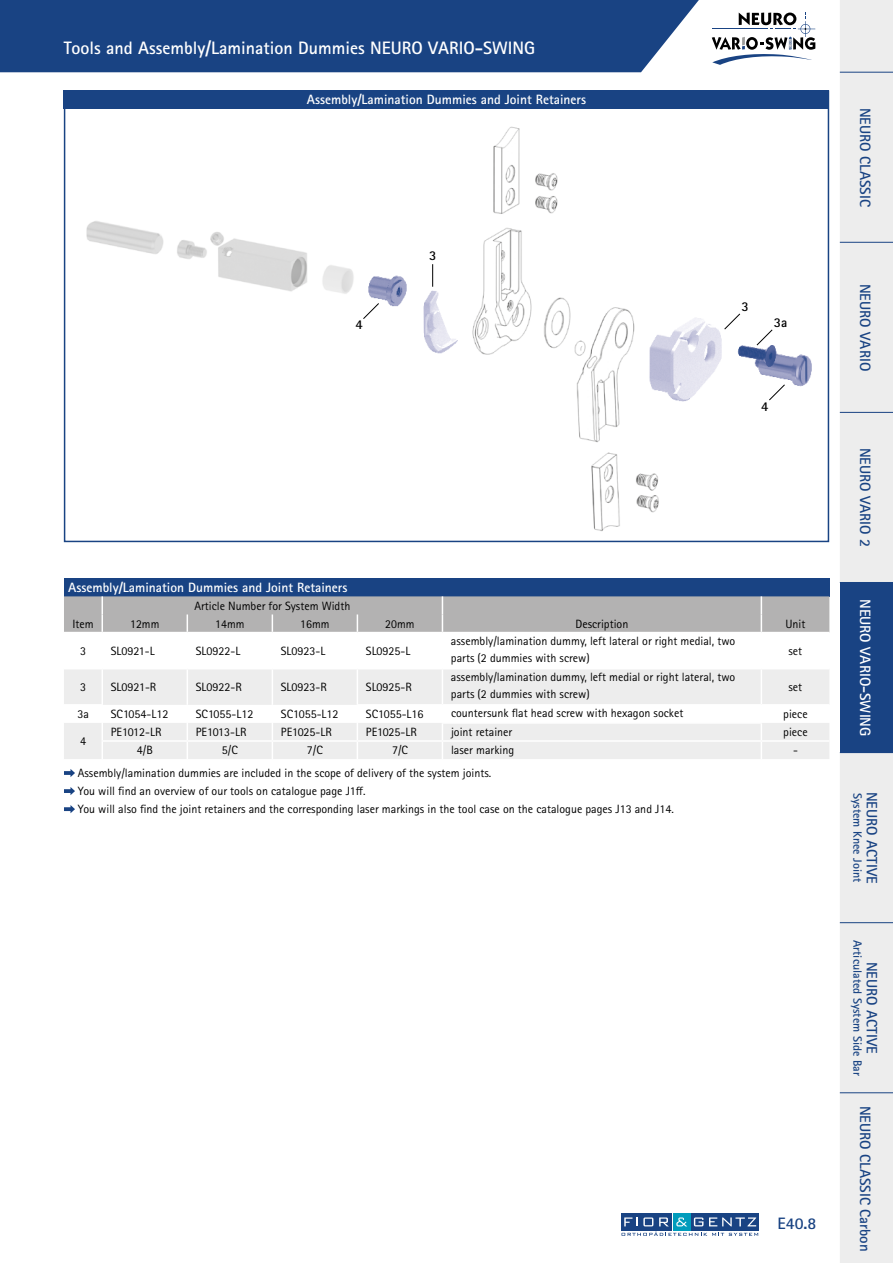
<style>
.page{position:relative;width:893px;height:1263px;background:#fff}
.page>*{position:absolute;margin:0;border:0;box-sizing:border-box;transform-origin:0 0}
.t1{font:700 18px "Rotis Sans Serif Pro";color:#fff}
.t2{font:700 16.5px "Rotis Sans Serif Pro";color:#194383}
.t3{font:700 15px "Rotis Sans Serif Pro";color:#194383}
.t4{font:700 15px "Rotis Sans Serif Pro";color:#fff}
.t5{font:700 13.5px "Rotis Sans Serif Pro";color:#fff}
.t6{font:700 13.5px "Rotis Sans Serif Pro";color:#000}
.t7{font:12px/16.5px "Rotis Sans Serif Pro";color:#000}
.t8{font:700 12px "Rotis Sans Serif Pro";color:#194383}
</style>
<div class="page">
<img style="left:433px;top:126px;width:226px;height:405px">
<img style="left:643px;top:315px;width:169px;height:95px">
<img style="left:368px;top:269px;width:93px;height:103px">
<svg style="left:86px;top:221px;width:268px;height:73px"></svg>
<svg style="left:724px;top:313px;width:17px;height:17px"></svg>
<svg style="left:756px;top:329px;width:17px;height:17px"></svg>
<svg style="left:432px;top:264px;width:1px;height:23px"></svg>
<svg style="left:363px;top:302px;width:17px;height:18px"></svg>
<svg style="left:768px;top:384px;width:18px;height:17px"></svg>
<svg style="left:712px;top:13px;width:103px;height:52px"></svg>
<div style="left:673px;top:1213px;width:17px;height:17px;background:#009cbc"></div>
<div style="left:692px;top:1213px;width:67px;height:17px;background:#194383"></div>
<div style="left:621px;top:1213px;width:50px;height:17px;background:#194383"></div>
<svg style="left:621px;top:1232px;width:137px;height:4px"></svg>
<svg style="left:676px;top:1217px;width:11px;height:9px"></svg>
<svg style="left:694px;top:1217px;width:9px;height:9px"></svg>
<svg style="left:709px;top:1217px;width:47px;height:9px"></svg>
<svg style="left:624px;top:1217px;width:29px;height:9px"></svg>
<svg style="left:659px;top:1217px;width:9px;height:9px"></svg>
<div style="left:0;top:0;width:699px;height:72px;background:#194383"></div>
<div style="left:840px;top:1093px;width:53px;height:170px;background:#ededed"></div>
<div style="left:840px;top:0;width:53px;height:1092px;background:#ededed"></div>
<div style="left:840px;top:582px;width:53px;height:170px;background:#194383"></div>
<hr style="left:840px;top:1092px;width:53px;height:1px;background:#194383">
<hr style="left:840px;top:922px;width:53px;height:1px;background:#194383">
<hr style="left:840px;top:242px;width:53px;height:1px;background:#194383">
<hr style="left:840px;top:752px;width:53px;height:1px;background:#194383">
<hr style="left:840px;top:412px;width:53px;height:1px;background:#194383">
<hr style="left:840px;top:72px;width:53px;height:1px;background:#194383">
<div style="left:64px;top:90px;width:765px;height:18px;background:#194383"></div>
<div style="left:64px;top:578px;width:765px;height:18px;background:#194383"></div>
<svg style="left:64px;top:596px;width:765px;height:163px"></svg>
<hr style="left:761px;top:740px;width:68px;height:2px;background:#fff">
<svg style="left:64px;top:769px;width:11px;height:8px"></svg>
<svg style="left:64px;top:787px;width:11px;height:8px"></svg>
<svg style="left:64px;top:805px;width:11px;height:8px"></svg>
<h1 class="t1" style="left:64px;top:37px;width:473px">Tools and Assembly/Lamination Dummies NEURO VARIO-SWING</h1>
<p class="t5" style="left:307px;top:91px;width:281px">Assembly/Lamination Dummies and Joint Retainers</p>
<p class="t6" style="left:355px;top:316px;width:9px">4</p>
<p class="t6" style="left:429px;top:247px;width:9px">3</p>
<p class="t6" style="left:741px;top:298px;width:9px">3</p>
<p class="t6" style="left:774px;top:314px;width:15px">3a</p>
<p class="t6" style="left:761px;top:398px;width:9px">4</p>
<p class="t5" style="left:68px;top:579px;width:281px">Assembly/Lamination Dummies and Joint Retainers</p>
<p class="t7" style="left:194px;top:597px;width:157px">Article Number for System Width</p>
<p class="t7" style="left:72px;top:615px;width:23px">Item</p>
<p class="t7" style="left:130px;top:615px;width:31px">12mm</p>
<p class="t7" style="left:215px;top:615px;width:31px">14mm</p>
<p class="t7" style="left:300px;top:615px;width:31px">16mm</p>
<p class="t7" style="left:385px;top:615px;width:31px">20mm</p>
<p class="t7" style="left:575px;top:615px;width:54px">Description</p>
<p class="t7" style="left:785px;top:615px;width:22px">Unit</p>
<p class="t7" style="left:80px;top:643px;width:7px">3</p>
<p class="t7" style="left:111px;top:643px;width:45px">SL0921-L</p>
<p class="t7" style="left:196px;top:643px;width:46px">SL0922-L</p>
<p class="t7" style="left:281px;top:643px;width:46px">SL0923-L</p>
<p class="t7" style="left:366px;top:643px;width:46px">SL0925-L</p>
<p class="t7" style="left:451px;top:633px;width:286px">assembly/lamination dummy, left lateral or right medial, two parts (2 dummies with screw)</p>
<p class="t7" style="left:788px;top:643px;width:15px">set</p>
<p class="t7" style="left:80px;top:679px;width:7px">3</p>
<p class="t7" style="left:111px;top:679px;width:47px">SL0921-R</p>
<p class="t7" style="left:196px;top:679px;width:47px">SL0922-R</p>
<p class="t7" style="left:281px;top:679px;width:47px">SL0923-R</p>
<p class="t7" style="left:366px;top:679px;width:47px">SL0925-R</p>
<p class="t7" style="left:451px;top:669px;width:286px">assembly/lamination dummy, left medial or right lateral, two parts (2 dummies with screw)</p>
<p class="t7" style="left:788px;top:679px;width:15px">set</p>
<p class="t7" style="left:77px;top:706px;width:13px">3a</p>
<p class="t7" style="left:111px;top:706px;width:59px">SC1054-L12</p>
<p class="t7" style="left:196px;top:706px;width:59px">SC1055-L12</p>
<p class="t7" style="left:281px;top:706px;width:59px">SC1055-L12</p>
<p class="t7" style="left:366px;top:706px;width:59px">SC1055-L16</p>
<p class="t7" style="left:451px;top:705px;width:234px">countersunk flat head screw with hexagon socket</p>
<p class="t7" style="left:783px;top:706px;width:26px">piece</p>
<p class="t7" style="left:80px;top:733px;width:7px">4</p>
<p class="t7" style="left:111px;top:724px;width:52px">PE1012-LR</p>
<p class="t7" style="left:196px;top:724px;width:52px">PE1013-LR</p>
<p class="t7" style="left:281px;top:724px;width:52px">PE1025-LR</p>
<p class="t7" style="left:366px;top:724px;width:52px">PE1025-LR</p>
<p class="t7" style="left:451px;top:723px;width:63px">joint retainer</p>
<p class="t7" style="left:783px;top:724px;width:26px">piece</p>
<p class="t7" style="left:137px;top:742px;width:17px">4/B</p>
<p class="t7" style="left:222px;top:742px;width:17px">5/C</p>
<p class="t7" style="left:307px;top:742px;width:17px">7/C</p>
<p class="t7" style="left:392px;top:742px;width:17px">7/C</p>
<p class="t7" style="left:451px;top:741px;width:65px">laser marking</p>
<p class="t7" style="left:793px;top:742px;width:6px">-</p>
<p class="t7" style="left:78px;top:764px;width:598px;line-height:18px">Assembly/lamination dummies are included in the scope of delivery of the system joints.<br>You will find an overview of our tools on catalogue page J1ff.<br>You will also find the joint retainers and the corresponding laser markings in the tool case on the catalogue pages J13 and J14.</p>
<h2 class="t2" style="left:778px;top:1213px;width:40px">E40.8</h2>
<p class="t3" style="left:875px;top:108px;width:101px;rotate:90deg">NEURO CLASSIC</p>
<p class="t3" style="left:875px;top:284px;width:89px;rotate:90deg">NEURO VARIO</p>
<p class="t3" style="left:875px;top:448px;width:101px;rotate:90deg">NEURO VARIO 2</p>
<p class="t4" style="left:875px;top:599px;width:139px;rotate:90deg">NEURO VARIO-SWING</p>
<p class="t8" style="left:865px;top:793px;width:91px;rotate:90deg">System Knee Joint</p>
<p class="t3" style="left:881px;top:792px;width:93px;rotate:90deg">NEURO ACTIVE</p>
<p class="t8" style="left:865px;top:940px;width:137px;rotate:90deg">Articulated System Side Bar</p>
<p class="t3" style="left:881px;top:962px;width:93px;rotate:90deg">NEURO ACTIVE</p>
<p class="t3" style="left:875px;top:1106px;width:148px;rotate:90deg">NEURO CLASSIC Carbon</p>
</div>
